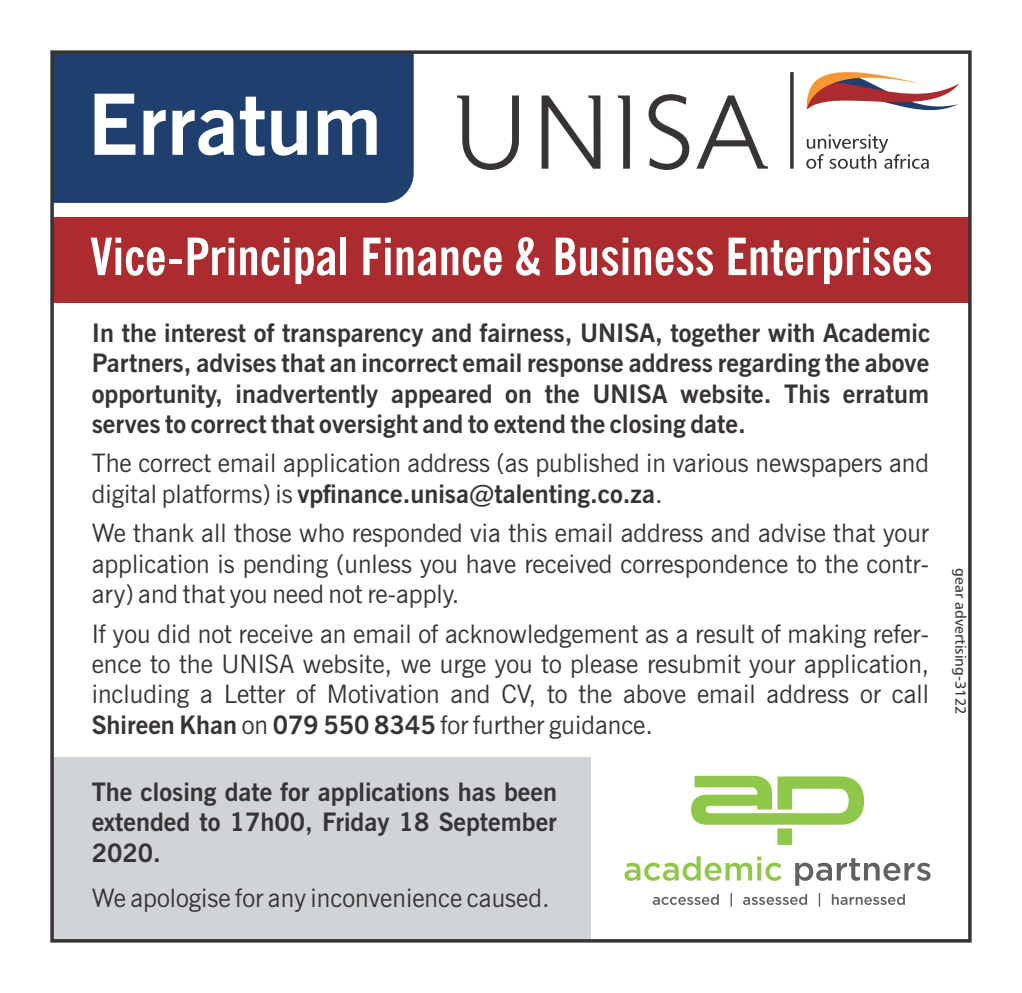
<style>
.page{position:relative;width:1022px;height:993px;background:#fff}
.page>*{position:absolute;margin:0;border:0;box-sizing:border-box;transform-origin:0 0}
.t1{font:700 84px "News Gothic BT";color:#fff}
.t2{font:700 condensed 51.1px "News Gothic BT";color:#fff}
.t3{font:25.2px/30.4px "News Gothic BT";color:#383336;text-align:justify}
.t4{font:700 25.2px/30.4px "News Gothic BT";color:#383336;text-align:justify}
.t5{font:14.7px "Humanist 777 BT Roman B";color:#383336}
.s1{font-weight:700}
</style>
<div class="page">
<div style="left:52px;top:217px;width:918px;height:85px;background:#ab2b2e"></div>
<div style="left:52px;top:757px;width:539px;height:183px;background:#d1d4d6"></div>
<div style="left:55px;top:55px;width:359px;height:148px;background:#1f406e"></div>
<svg style="left:625px;top:856px;width:157px;height:24px"></svg>
<svg style="left:795px;top:858px;width:135px;height:27px"></svg>
<svg style="left:653px;top:893px;width:252px;height:13px"></svg>
<svg style="left:691px;top:775px;width:173px;height:69px"></svg>
<svg style="left:457px;top:95px;width:62px;height:75px"></svg>
<svg style="left:648px;top:94px;width:41px;height:76px"></svg>
<svg style="left:542px;top:95px;width:58px;height:74px"></svg>
<svg style="left:618px;top:95px;width:12px;height:74px"></svg>
<svg style="left:696px;top:95px;width:72px;height:74px"></svg>
<svg style="left:806px;top:72px;width:153px;height:39px"></svg>
<svg style="left:807px;top:134px;width:122px;height:35px"></svg>
<svg style="left:790px;top:72px;width:4px;height:97px"></svg>
<div style="left:50px;top:50px;width:922px;height:892px;border:4px solid #383336"></div>
<h1 class="t1" style="left:87px;top:91px;width:296px">Erratum</h1>
<h2 class="t2" style="left:90px;top:236px;width:843px">Vice-Principal Finance &amp; Business Enterprises</h2>
<p class="t4" style="left:92px;top:320px;width:840px">In the interest of transparency and fairness, UNISA, together with Academic Partners, advises that an incorrect email response address regarding the above opportunity, inadvertently appeared on the UNISA website. This erratum serves to correct that oversight and to extend the closing date.</p>
<p class="t3" style="left:92px;top:450px;width:839px">The correct email application address (as published in various newspapers and digital platforms) is <span class="s1">vpfinance.unisa@talenting.co.za</span>.</p>
<p class="t3" style="left:92px;top:520px;width:839px">We thank all those who responded via this email address and advise that your application is pending (unless you have received correspondence to the contr&shy;ary) and that you need not re-apply.</p>
<p class="t3" style="left:92px;top:620px;width:839px">If you did not receive an email of acknowledgement as a result of making refer&shy;ence to the UNISA website, we urge you to please resubmit your application, including a Letter of Motivation and CV, to the above email address or call <span class="s1">Shireen Khan</span> on <span class="s1">079 550 8345</span> for further guidance.</p>
<p class="t4" style="left:92px;top:778px;width:467px">The closing date for applications has been extended to 17h00, Friday 18 September 2020.</p>
<p class="t3" style="left:92px;top:885px;width:460px">We apologise for any inconvenience caused.</p>
<p class="t5" style="left:967px;top:568px;width:148px;rotate:90deg">gear advertising-3122</p>
</div>
